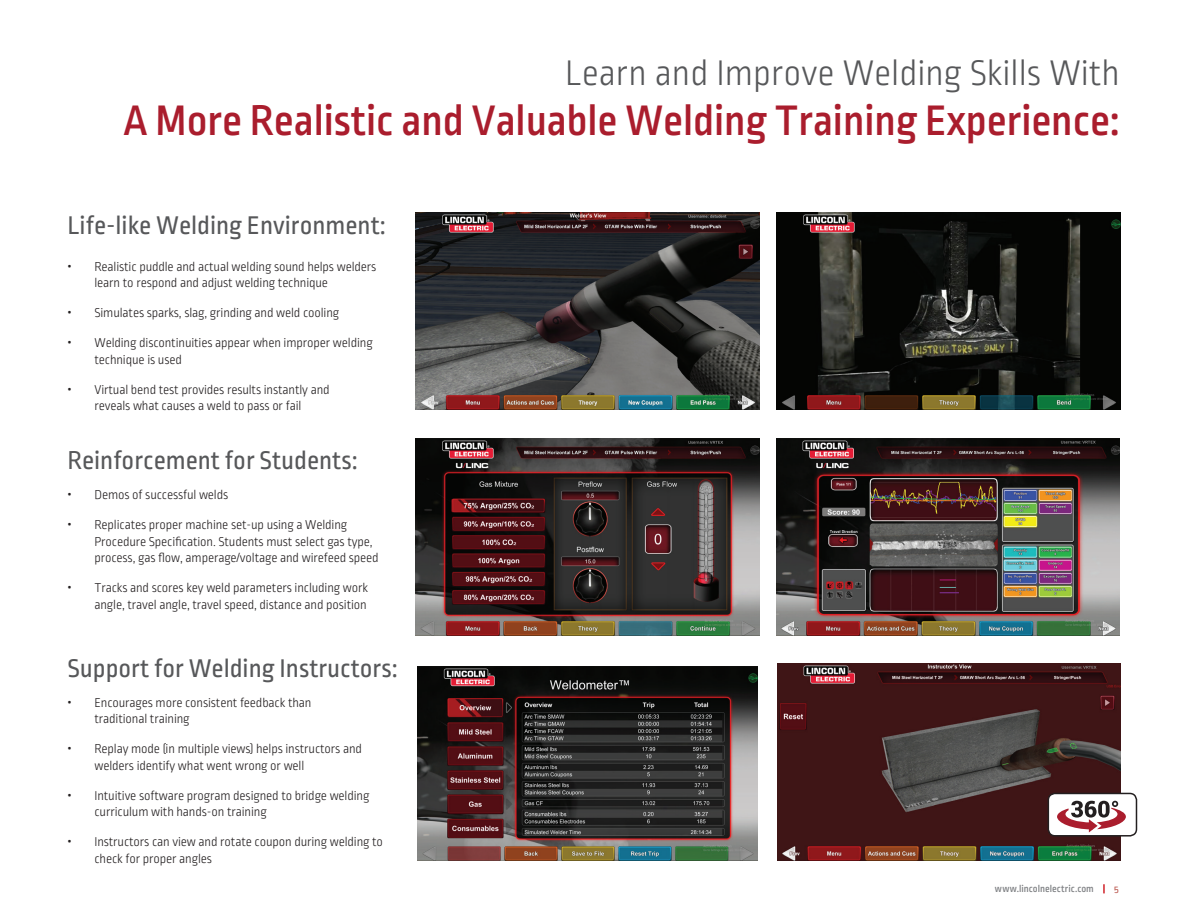
<style>
.page{position:relative;width:1188px;height:918px;background:#fff}
.page>*{position:absolute;margin:0;border:0;box-sizing:border-box;transform-origin:0 0}
.t1{font:500 45px "Ropa Sans Pro";color:#aa1d2d}
.t2{font:300 37.5px "Ropa Sans Pro";color:#57585a}
.t3{font:27px "Ropa Sans Pro";color:#57585a}
.t4{font:300 13.5px/16.5px "Ropa Sans Pro";letter-spacing:-.01em;color:#231f20}
.t5{font:500 10.5px "Ropa Sans Pro";color:#808285}
.t6{font:10.5px "Ropa Sans Pro";color:#bb584f}
.s1{font-weight:500;font-size:18px}
</style>
<div class="page">
<svg style="left:1103px;top:884px;width:2px;height:9px"></svg>
<img style="left:418px;top:666px;width:340px;height:195px">
<img style="left:416px;top:439px;width:344px;height:197px">
<img style="left:777px;top:438px;width:343px;height:197px">
<img style="left:778px;top:664px;width:343px;height:197px">
<img style="left:416px;top:213px;width:344px;height:197px">
<img style="left:777px;top:213px;width:344px;height:197px">
<div style="left:1048px;top:793px;width:88px;height:43px;background:#fff;border-radius:7px"></div>
<div style="left:1048px;top:793px;width:89px;height:44px;border:2px solid #231f20;border-radius:7px"></div>
<svg style="left:1057px;top:801px;width:69px;height:31px"></svg>
<h2 class="t2" style="left:565px;top:53px;width:556px">Learn and Improve Welding Skills With</h2>
<h1 class="t1" style="left:124px;top:95px;width:998px">A More Realistic and Valuable Welding Training Experience:</h1>
<h3 class="t3" style="left:68px;top:211px;width:320px">Life-like Welding Environment:</h3>
<p class="t4" style="left:94px;top:259px;width:283px;text-indent:-27px"><span class="s1">•</span> Realistic puddle and actual welding sound helps welders learn to respond and adjust welding technique</p>
<p class="t4" style="left:68px;top:306px;width:273px"><span class="s1">•</span> Simulates sparks, slag, grinding and weld cooling</p>
<p class="t4" style="left:94px;top:336px;width:280px;text-indent:-27px"><span class="s1">•</span> Welding discontinuities appear when improper welding technique is used</p>
<p class="t4" style="left:68px;top:382px;width:264px;text-align:center"><span class="s1">•</span> Virtual bend test provides results instantly and reveals what causes a weld to pass or fail</p>
<h3 class="t3" style="left:68px;top:446px;width:292px">Reinforcement for Students:</h3>
<p class="t4" style="left:68px;top:487px;width:162px"><span class="s1">•</span> Demos of successful welds</p>
<p class="t4" style="left:94px;top:517px;width:286px;text-indent:-27px"><span class="s1">•</span> Replicates proper machine set-up using a Welding<br>Procedure Specification. Students must select gas type, process, gas flow, amperage/voltage and wirefeed speed</p>
<p class="t4" style="left:68px;top:580px;width:302px;text-align:right"><span class="s1">•</span> Tracks and scores key weld parameters including work angle, travel angle, travel speed, distance and position</p>
<h3 class="t3" style="left:68px;top:654px;width:332px">Support for Welding Instructors:</h3>
<p class="t4" style="left:94px;top:695px;width:218px;text-indent:-27px"><span class="s1">•</span> Encourages more consistent feedback than traditional training</p>
<p class="t4" style="left:94px;top:742px;width:269px;text-indent:-27px"><span class="s1">•</span> Replay mode (in multiple views) helps instructors and welders identify what went wrong or well</p>
<p class="t4" style="left:94px;top:788px;width:276px;text-indent:-27px"><span class="s1">•</span> Intuitive software program designed to bridge welding curriculum with hands-on training</p>
<p class="t4" style="left:94px;top:835px;width:290px;text-indent:-27px"><span class="s1">•</span> Instructors can view and rotate coupon during welding to check for proper angles</p>
<p class="t5" style="left:995px;top:883px;width:101px">www.lincolnelectric.com</p>
<p class="t6" style="left:1114px;top:884px;width:6px">5</p>
</div>
